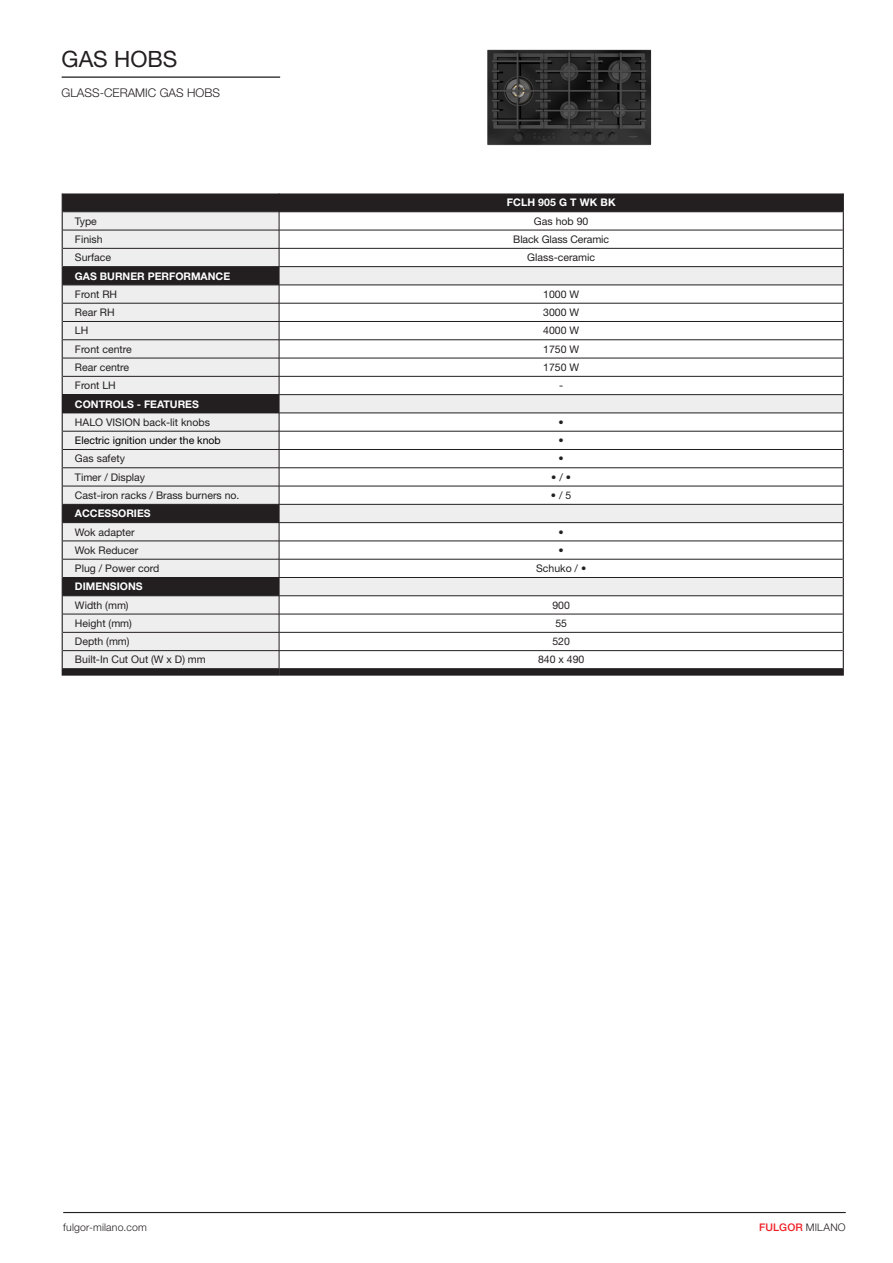
<style>
.page{position:relative;width:893px;height:1263px;background:#fff}
.page>*{position:absolute;margin:0;border:0;box-sizing:border-box;transform-origin:0 0}
.Nome_prodotto_2018{font:22.5px "Helvetica Neue LT Std";color:#231f20}
.Descrizione_sotto_il{font:300 12px "Helvetica Neue LT Std";color:#231f20}
.Titolo_descrizione_n{font:10.5px "Helvetica Neue LT Std";color:#231f20}
.Descrizione_centrata{font:10.5px "Helvetica Neue LT Std";color:#231f20}
.Titoli_bianchi_tabel{font:700 10.5px "Helvetica Neue LT Std";color:#fff}
.Titolo_descrizione_n-2{font:10.5px "Helvetica Neue LT Std";color:#000}
.t1{font:300 10.5px "Helvetica Neue LT Std";letter-spacing:.02em;color:#231f20}
.Nome_e_cod_bianco_ta{font:700 10.5px "Helvetica Neue LT Std";letter-spacing:.01em;color:#fff}
.t2{font:500 10.5px "Helvetica Neue LT Std";letter-spacing:.02em;color:#ee1d23}
.s1{font-weight:300;color:#231f20}
</style>
<div class="page">
<hr style="left:62px;top:77px;width:218px;height:1px;background:#000">
<img style="left:487px;top:49px;width:165px;height:97px">
<div style="left:280px;top:193px;width:563px;height:18px;background:#231f20"></div>
<svg style="left:280px;top:212px;width:563px;height:456px"></svg>
<div style="left:279px;top:267px;width:564px;height:18px;background:#eeeeef"></div>
<hr style="left:279px;top:211px;width:564px;height:1px;background:#231f20">
<hr style="left:279px;top:230px;width:564px;height:1px;background:#231f20">
<hr style="left:279px;top:248px;width:564px;height:1px;background:#231f20">
<hr style="left:279px;top:266px;width:564px;height:1px;background:#231f20">
<hr style="left:279px;top:285px;width:564px;height:1px;background:#231f20">
<hr style="left:279px;top:303px;width:564px;height:1px;background:#231f20">
<hr style="left:279px;top:321px;width:564px;height:1px;background:#231f20">
<hr style="left:279px;top:339px;width:564px;height:1px;background:#231f20">
<hr style="left:279px;top:358px;width:564px;height:1px;background:#231f20">
<hr style="left:279px;top:376px;width:564px;height:1px;background:#231f20">
<hr style="left:279px;top:394px;width:564px;height:1px;background:#231f20">
<hr style="left:279px;top:413px;width:564px;height:1px;background:#231f20">
<hr style="left:279px;top:431px;width:564px;height:1px;background:#231f20">
<hr style="left:279px;top:449px;width:564px;height:1px;background:#231f20">
<hr style="left:279px;top:467px;width:564px;height:1px;background:#231f20">
<hr style="left:279px;top:486px;width:564px;height:1px;background:#231f20">
<hr style="left:279px;top:504px;width:564px;height:1px;background:#231f20">
<hr style="left:279px;top:522px;width:564px;height:1px;background:#231f20">
<hr style="left:279px;top:541px;width:564px;height:1px;background:#231f20">
<hr style="left:279px;top:559px;width:564px;height:1px;background:#231f20">
<hr style="left:279px;top:577px;width:564px;height:1px;background:#231f20">
<hr style="left:279px;top:595px;width:564px;height:1px;background:#231f20">
<hr style="left:279px;top:614px;width:564px;height:1px;background:#231f20">
<hr style="left:279px;top:632px;width:564px;height:1px;background:#231f20">
<hr style="left:279px;top:650px;width:564px;height:1px;background:#231f20">
<svg style="left:843px;top:193px;width:1px;height:475px"></svg>
<div style="left:279px;top:668px;width:565px;height:8px;background:#231f20"></div>
<svg style="left:62px;top:193px;width:218px;height:475px;background:#bdbcbd"></svg>
<div style="left:62px;top:668px;width:217px;height:8px;background:#231f20"></div>
<hr style="left:63px;top:1212px;width:783px;height:1px;background:#231f20">
<p class="Nome_prodotto_2018" style="left:62px;top:46px;width:117px">GAS HOBS</p>
<p class="Descrizione_sotto_il" style="left:62px;top:86px;width:160px">GLASS-CERAMIC GAS HOBS</p>
<p class="Nome_e_cod_bianco_ta" style="left:507px;top:196px;width:110px">FCLH 905 G T WK BK</p>
<p class="Titolo_descrizione_n" style="left:75px;top:215px;width:23px">Type</p>
<p class="Descrizione_centrata" style="left:534px;top:215px;width:56px">Gas hob 90</p>
<p class="Titolo_descrizione_n" style="left:75px;top:233px;width:29px">Finish</p>
<p class="Descrizione_centrata" style="left:513px;top:233px;width:97px">Black Glass Ceramic</p>
<p class="Titolo_descrizione_n" style="left:75px;top:251px;width:38px">Surface</p>
<p class="Descrizione_centrata" style="left:527px;top:251px;width:69px">Glass-ceramic</p>
<p class="Titoli_bianchi_tabel" style="left:75px;top:269px;width:157px">GAS BURNER PERFORMANCE</p>
<p class="Titolo_descrizione_n" style="left:75px;top:288px;width:44px">Front RH</p>
<p class="Descrizione_centrata" style="left:543px;top:288px;width:37px">1000 W</p>
<p class="Titolo_descrizione_n" style="left:75px;top:306px;width:41px">Rear RH</p>
<p class="Descrizione_centrata" style="left:543px;top:306px;width:37px">3000 W</p>
<p class="Titolo_descrizione_n" style="left:75px;top:324px;width:15px">LH</p>
<p class="Descrizione_centrata" style="left:543px;top:324px;width:37px">4000 W</p>
<p class="Titolo_descrizione_n" style="left:75px;top:343px;width:58px">Front centre</p>
<p class="Descrizione_centrata" style="left:543px;top:343px;width:37px">1750 W</p>
<p class="Titolo_descrizione_n" style="left:75px;top:361px;width:56px">Rear centre</p>
<p class="Descrizione_centrata" style="left:543px;top:361px;width:37px">1750 W</p>
<p class="Titolo_descrizione_n" style="left:75px;top:379px;width:42px">Front LH</p>
<p class="Descrizione_centrata" style="left:559px;top:379px;width:6px">-</p>
<p class="Titoli_bianchi_tabel" style="left:75px;top:397px;width:125px">CONTROLS - FEATURES</p>
<p class="Descrizione_centrata" style="left:75px;top:416px;width:136px">HALO VISION back-lit knobs</p>
<p class="Descrizione_centrata" style="left:559px;top:416px;width:7px">•</p>
<p class="Titolo_descrizione_n-2" style="left:75px;top:434px;width:147px">Electric ignition under the knob</p>
<p class="Descrizione_centrata" style="left:559px;top:434px;width:7px">•</p>
<p class="Titolo_descrizione_n" style="left:75px;top:452px;width:51px">Gas safety</p>
<p class="Descrizione_centrata" style="left:559px;top:452px;width:7px">•</p>
<p class="Titolo_descrizione_n" style="left:75px;top:471px;width:72px">Timer / Display</p>
<p class="Descrizione_centrata" style="left:551px;top:471px;width:21px">• / •</p>
<p class="Titolo_descrizione_n" style="left:75px;top:489px;width:166px">Cast-iron racks / Brass burners no.</p>
<p class="Descrizione_centrata" style="left:551px;top:489px;width:22px">• / 5</p>
<p class="Titoli_bianchi_tabel" style="left:75px;top:507px;width:77px">ACCESSORIES</p>
<p class="Titolo_descrizione_n" style="left:75px;top:525px;width:61px">Wok adapter</p>
<p class="Descrizione_centrata" style="left:559px;top:525px;width:7px">•</p>
<p class="Titolo_descrizione_n" style="left:75px;top:544px;width:65px">Wok Reducer</p>
<p class="Descrizione_centrata" style="left:559px;top:544px;width:7px">•</p>
<p class="Titolo_descrizione_n" style="left:75px;top:562px;width:86px">Plug / Power cord</p>
<p class="Descrizione_centrata" style="left:536px;top:562px;width:52px">Schuko / •</p>
<p class="Titoli_bianchi_tabel" style="left:75px;top:580px;width:69px">DIMENSIONS</p>
<p class="Titolo_descrizione_n" style="left:75px;top:599px;width:55px">Width (mm)</p>
<p class="Descrizione_centrata" style="left:552px;top:599px;width:19px">900</p>
<p class="Titolo_descrizione_n" style="left:75px;top:617px;width:58px">Height (mm)</p>
<p class="Descrizione_centrata" style="left:555px;top:617px;width:13px">55</p>
<p class="Titolo_descrizione_n" style="left:75px;top:635px;width:56px">Depth (mm)</p>
<p class="Descrizione_centrata" style="left:552px;top:635px;width:19px">520</p>
<p class="Titolo_descrizione_n" style="left:75px;top:653px;width:132px">Built-In Cut Out (W x D) mm</p>
<p class="Descrizione_centrata" style="left:538px;top:653px;width:48px">840 x 490</p>
<p class="t1" style="left:63px;top:1220px;width:85px">fulgor-milano.com</p>
<p class="t2" style="left:759px;top:1220px;width:88px">FULGOR <span class="s1">MILANO</span></p>
</div>
